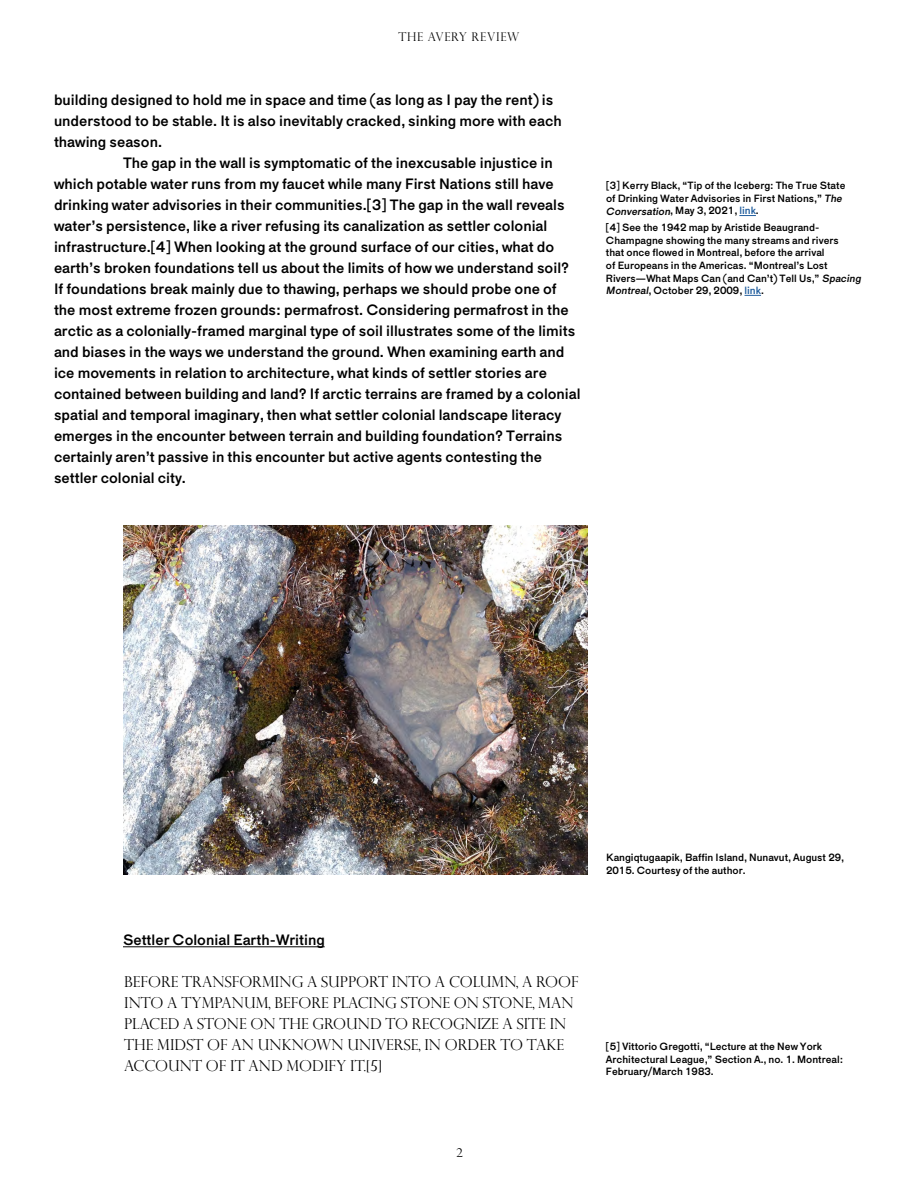
<style>
.page{position:relative;width:918px;height:1188px;background:#fff}
.page>*{position:absolute;margin:0;border:0;box-sizing:border-box;transform-origin:0 0}
.t1{font:15px "Maria Pro";color:#000}
.t2{font:300 15px/21px "Perpetua Titling MT Std";color:#000}
.t3{font:300 12px "Perpetua Titling MT Std";letter-spacing:.06em;color:#000}
.t4{font:10.5px/12.6px "Maria Pro";color:#000}
.s1{font-style:italic}
.s2{color:#215e9e}
</style>
<div class="page">
<svg style="left:739px;top:215px;width:17px;height:1px"></svg>
<svg style="left:745px;top:295px;width:16px;height:1px"></svg>
<img style="left:123px;top:525px;width:465px;height:349px">
<hr style="left:123px;top:946px;width:202px;height:1px;background:#000">
<p class="t3" style="left:399px;top:30px;width:122px">THE AVERY REVIEW</p>
<p class="t1" style="left:54px;top:91px;width:501px">building designed to hold me in space and time (as long as I pay the rent) is</p>
<p class="t1" style="left:54px;top:112px;width:509px">understood to be stable. It is also inevitably cracked, sinking more with each</p>
<p class="t1" style="left:54px;top:133px;width:110px">thawing season.</p>
<p class="t1" style="left:123px;top:154px;width:431px">The gap in the wall is symptomatic of the inexcusable injustice in</p>
<p class="t1" style="left:54px;top:175px;width:501px">which potable water runs from my faucet while many First Nations still have</p>
<p class="t1" style="left:54px;top:196px;width:512px">drinking water advisories in their communities.[3] The gap in the wall reveals</p>
<p class="t1" style="left:54px;top:217px;width:495px">water’s persistence, like a river refusing its canalization as settler colonial</p>
<p class="t1" style="left:54px;top:238px;width:502px">infrastructure.[4] When looking at the ground surface of our cities, what do</p>
<p class="t1" style="left:54px;top:259px;width:517px">earth’s broken foundations tell us about the limits of how we understand soil?</p>
<p class="t1" style="left:54px;top:280px;width:504px">If foundations break mainly due to thawing, perhaps we should probe one of</p>
<p class="t1" style="left:54px;top:301px;width:516px">the most extreme frozen grounds: permafrost. Considering permafrost in the</p>
<p class="t1" style="left:54px;top:322px;width:523px">arctic as a colonially-framed marginal type of soil illustrates some of the limits</p>
<p class="t1" style="left:54px;top:343px;width:512px">and biases in the ways we understand the ground. When examining earth and</p>
<p class="t1" style="left:54px;top:364px;width:494px">ice movements in relation to architecture, what kinds of settler stories are</p>
<p class="t1" style="left:54px;top:385px;width:528px">contained between building and land? If arctic terrains are framed by a colonial</p>
<p class="t1" style="left:54px;top:406px;width:509px">spatial and temporal imaginary, then what settler colonial landscape literacy</p>
<p class="t1" style="left:54px;top:427px;width:510px">emerges in the encounter between terrain and building foundation? Terrains</p>
<p class="t1" style="left:54px;top:448px;width:490px">certainly aren’t passive in this encounter but active agents contesting the</p>
<p class="t1" style="left:54px;top:469px;width:134px">settler colonial city.</p>
<p class="t4" style="left:606px;top:179px;width:241px">[3] Kerry Black, “Tip of the Iceberg: The True State of Drinking Water Advisories in First Nations,” <span class="s1">The<br>Conversation</span>, M ay 3 , 2 02 1 , <span class="s2">l i n k</span>.</p>
<p class="t4" style="left:606px;top:221px;width:258px">[4] See the 1942 map by Aristide Beaugrand-Champagne showing the many streams and rivers<br>that once flowed in Montreal, before the arrival<br>of Europeans in the Americas. “Montreal’s Lost Rivers—What Maps Can (and Can’t) Tell Us,” <span class="s1">Spacing Montreal</span>, October 29, 2009, <span class="s2">link</span>.</p>
<p class="t1" style="left:123px;top:931px;width:203px">Settler Colonial Earth-Writing</p>
<p class="t2" style="left:124px;top:971px;width:456px">BEFORE TRANSFORMING A SUPPORT INTO A COLUMN, A ROOF INTO A TYMPANUM, BEFORE PLACING STONE ON STONE, MAN PLACED A STONE ON THE GROUND TO RECOGNIZE A SITE IN THE MIDST OF AN UNKNOWN UNIVERSE, IN ORDER TO TAKE ACCOUNT OF IT AND MODIFY IT.[5]</p>
<p class="t4" style="left:606px;top:851px;width:240px">Kangiqtugaapik, Baffin Island, Nunavut, August 29,<br>2015. Courtesy of the author.</p>
<p class="t4" style="left:606px;top:1040px;width:239px">[5] Vittorio Gregotti, “Lecture at the New York<br>Architectural League,” Section A., no. 1. Montreal:<br>February/March 1983.</p>
<p class="t3" style="left:456px;top:1146px;width:8px">2</p>
</div>
